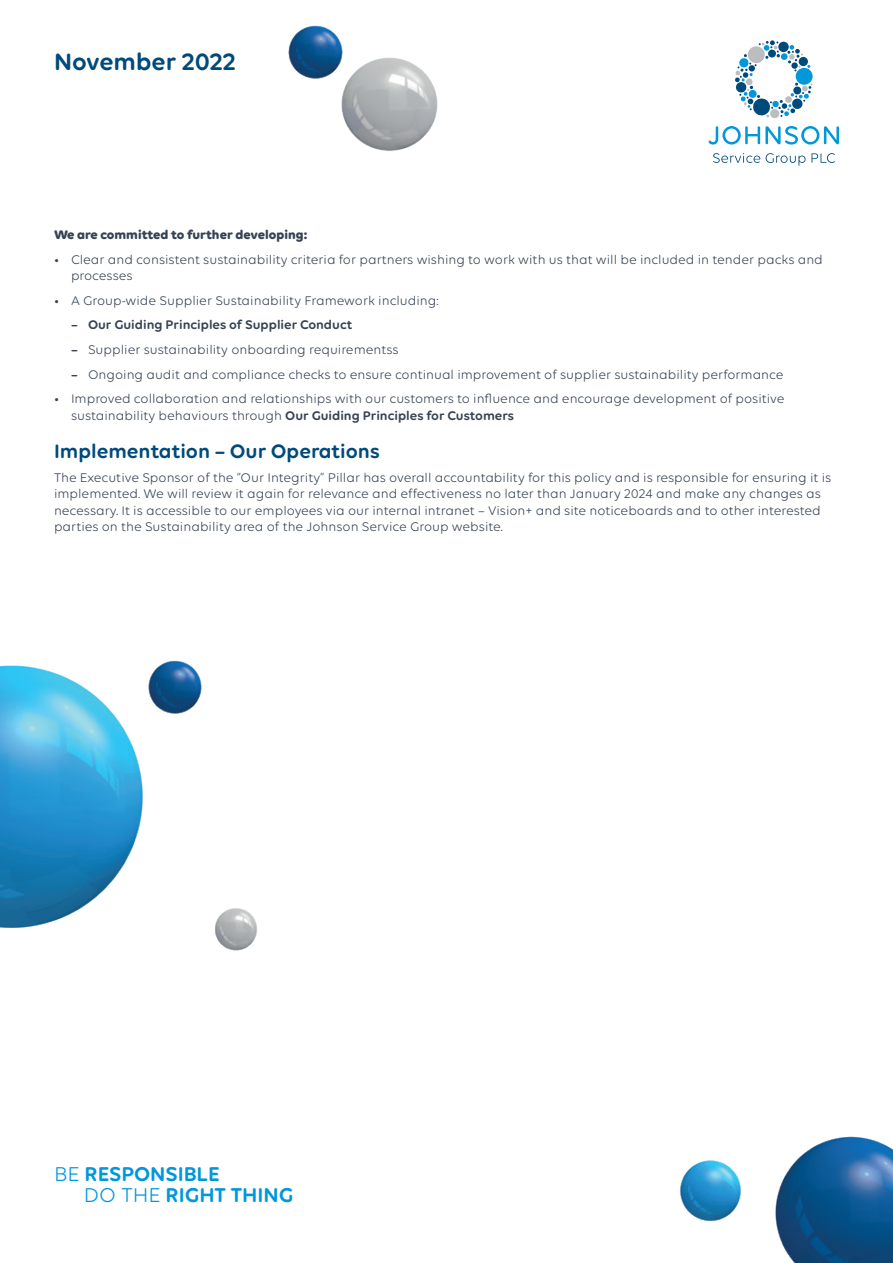
<style>
.page{position:relative;width:893px;height:1263px;background:#fff}
.page>*{position:absolute;margin:0;border:0;box-sizing:border-box;transform-origin:0 0}
.t1{font:600 25.5px "Volte Rounded";color:#004a7b}
.t2{font:600 21.6px/20.4px "Volte Rounded";color:#0097db}
.t3{font:600 21px "Volte Rounded";color:#004a7b}
.t4{font:13.5px/16.2px "Volte Rounded";color:#374354}
.t5{font:600 13.5px "Volte Rounded";color:#374354}
.t6{font:700 13.5px "Volte Rounded";color:#374354}
.s1{font-weight:600}
.s2{font-weight:400}
</style>
<div class="page">
<svg style="left:713px;top:153px;width:47px;height:10px"></svg>
<svg style="left:766px;top:153px;width:39px;height:13px"></svg>
<svg style="left:811px;top:153px;width:24px;height:10px"></svg>
<svg style="left:709px;top:126px;width:130px;height:19px"></svg>
<svg style="left:735px;top:40px;width:78px;height:79px"></svg>
<img style="left:288px;top:25px;width:55px;height:54px">
<img style="left:775px;top:1136px;width:118px;height:127px">
<img style="left:336px;top:51px;width:102px;height:100px">
<img style="left:680px;top:1160px;width:61px;height:62px">
<img style="left:0;top:665px;width:143px;height:263px">
<img style="left:215px;top:908px;width:42px;height:43px">
<img style="left:148px;top:660px;width:54px;height:54px">
<h1 class="t1" style="left:54px;top:47px;width:183px">November 2022</h1>
<p class="t6" style="left:54px;top:226px;width:255px">We are committed to further developing:</p>
<p class="t4" style="left:71px;top:251px;width:753px;text-indent:-17px">• Clear and consistent sustainability criteria for partners wishing to work with us that will be included in tender packs and processes</p>
<p class="t4" style="left:54px;top:292px;width:386px">• A Group-wide Supplier Sustainability Framework including:</p>
<p class="t5" style="left:71px;top:317px;width:283px">– Our Guiding Principles of Supplier Conduct</p>
<p class="t4" style="left:71px;top:341px;width:329px"><span class="s1">–</span> Supplier sustainability onboarding requirementss</p>
<p class="t4" style="left:71px;top:366px;width:714px"><span class="s1">–</span> Ongoing audit and compliance checks to ensure continual improvement of supplier sustainability performance</p>
<p class="t4" style="left:71px;top:391px;width:715px;text-indent:-17px">• Improved collaboration and relationships with our customers to influence and encourage development of positive sustainability behaviours through <span class="s1">Our Guiding Principles for Customers</span></p>
<h3 class="t3" style="left:54px;top:438px;width:327px">Implementation – Our Operations</h3>
<p class="t4" style="left:54px;top:469px;width:779px">The Executive Sponsor of the “Our Integrity” Pillar has overall accountability for this policy and is responsible for ensuring it is implemented. We will review it again for relevance and effectiveness no later than January 2024 and make any changes as necessary. It is accessible to our employees via our internal intranet – Vision+ and site noticeboards and to other interested parties on the Sustainability area of the Johnson Service Group website.</p>
<h2 class="t2" style="left:84px;top:1163px;width:211px;text-indent:-30px"><span class="s2">BE</span> RESPONSIBLE<br><span class="s2">DO THE</span> RIGHT THING</h2>
</div>
